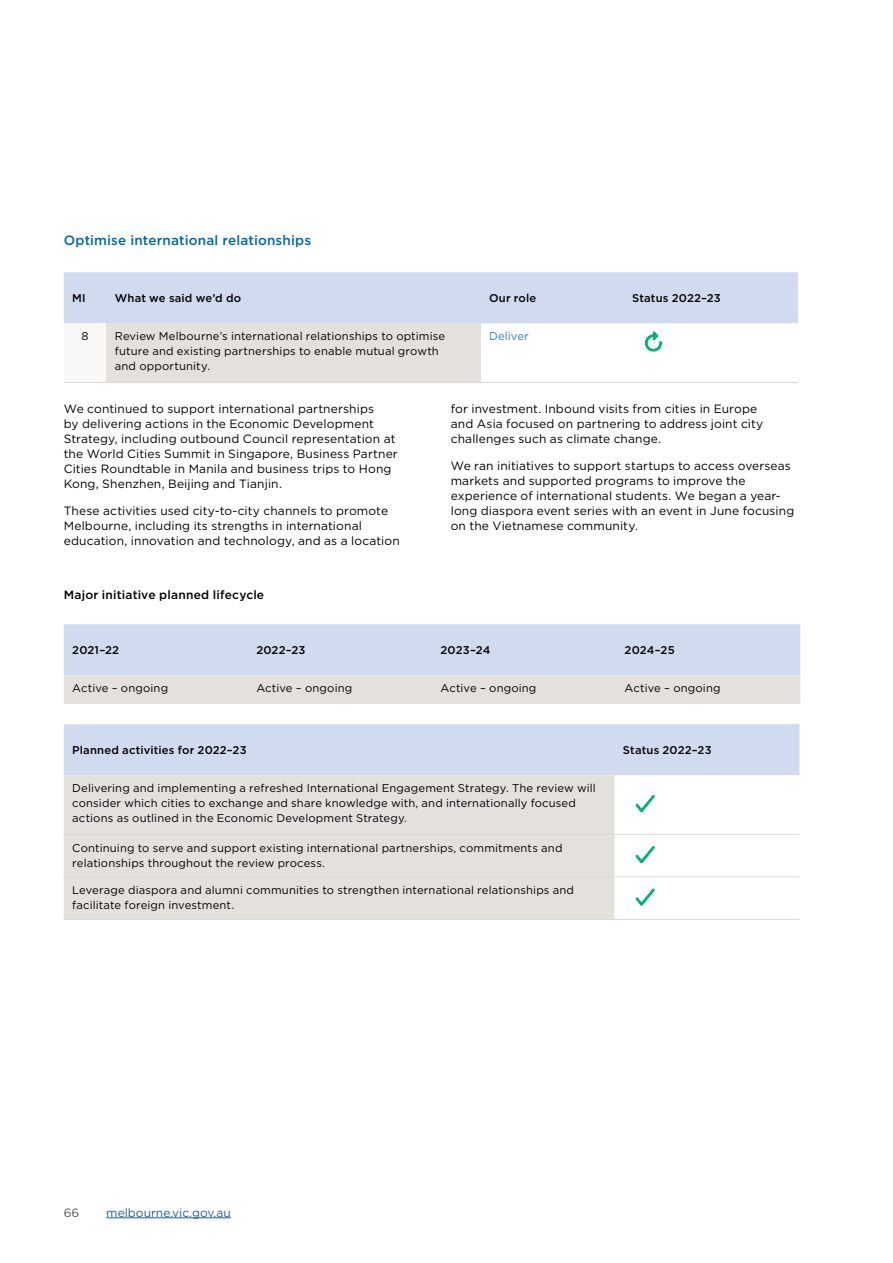
<style>
.page{position:relative;width:893px;height:1263px;background:#fff}
.page>*{position:absolute;margin:0;border:0;box-sizing:border-box;transform-origin:0 0}
.t1{font:500 13.5px "Gotham";letter-spacing:.01em;color:#0066ab}
.t2{font:12px/15px "Gotham";letter-spacing:.01em;color:#000}
.t3{font:500 12px "Gotham";letter-spacing:.015em;color:#000}
.t4{font:12px "Gotham";color:#215e9e}
.t5{font:12px "Gotham";color:#58595b}
.t6{font:11.25px/15px "Gotham";letter-spacing:.01em;color:#000}
.t7{font:500 11.25px "Gotham";letter-spacing:.015em;color:#000}
.t8{font:11.25px "Gotham";letter-spacing:.01em;color:#347bbb}
</style>
<div class="page">
<hr style="left:106px;top:1217px;width:125px;height:1px;background:#215e9e">
<div style="left:64px;top:323px;width:42px;height:59px;background:#f9f8f7"></div>
<div style="left:106px;top:323px;width:374px;height:59px;background:#e4e1dd"></div>
<hr style="left:64px;top:382px;width:42px;height:1px;background:#dbd7d3">
<hr style="left:106px;top:382px;width:374px;height:1px;background:#dbd7d3">
<hr style="left:480px;top:382px;width:144px;height:1px;background:#dbd7d3">
<hr style="left:624px;top:382px;width:174px;height:1px;background:#dbd7d3">
<svg style="left:64px;top:272px;width:734px;height:81px"></svg>
<svg style="left:64px;top:624px;width:736px;height:79px;background:#d7dde9"></svg>
<hr style="left:64px;top:703px;width:184px;height:1px;background:#dbd7d3">
<hr style="left:248px;top:703px;width:184px;height:1px;background:#dbd7d3">
<hr style="left:432px;top:703px;width:184px;height:1px;background:#dbd7d3">
<hr style="left:616px;top:703px;width:184px;height:1px;background:#dbd7d3">
<div style="left:64px;top:724px;width:735px;height:51px;background:#d1dbf0"></div>
<div style="left:64px;top:775px;width:550px;height:144px;background:#e4e1dd"></div>
<hr style="left:614px;top:834px;width:185px;height:1px;background:#dbd7d3">
<hr style="left:614px;top:876px;width:185px;height:1px;background:#dbd7d3">
<hr style="left:614px;top:919px;width:185px;height:1px;background:#dbd7d3">
<hr style="left:64px;top:834px;width:550px;height:1px;background:#dbd7d3">
<hr style="left:64px;top:876px;width:550px;height:1px;background:#dbd7d3">
<hr style="left:64px;top:919px;width:550px;height:1px;background:#dbd7d3">
<svg style="left:635px;top:795px;width:20px;height:18px"></svg>
<svg style="left:635px;top:846px;width:20px;height:18px"></svg>
<svg style="left:635px;top:888px;width:20px;height:18px"></svg>
<p class="t1" style="left:64px;top:231px;width:249px">Optimise international relationships</p>
<p class="t7" style="left:72px;top:291px;width:15px">MI</p>
<p class="t7" style="left:115px;top:291px;width:128px">What we said we’d do</p>
<p class="t7" style="left:489px;top:291px;width:49px">Our role</p>
<p class="t7" style="left:632px;top:291px;width:90px">Status 2022–23</p>
<p class="t6" style="left:81px;top:329px;width:9px">8</p>
<p class="t6" style="left:115px;top:329px;width:332px">Review Melbourne’s international relationships to optimise future and existing partnerships to enable mutual growth and opportunity.</p>
<p class="t8" style="left:489px;top:329px;width:41px">Deliver</p>
<p class="t2" style="left:64px;top:401px;width:336px">We continued to support international partnerships<br>by delivering actions in the Economic Development Strategy, including outbound Council representation at the World Cities Summit in Singapore, Business Partner Cities Roundtable in Manila and business trips to Hong Kong, Shenzhen, Beijing and Tianjin.</p>
<p class="t2" style="left:64px;top:503px;width:337px">These activities used city-to-city channels to promote<br>Melbourne, including its strengths in international education, innovation and technology, and as a location</p>
<p class="t3" style="left:64px;top:586px;width:202px">Major initiative planned lifecycle</p>
<p class="t2" style="left:451px;top:401px;width:314px">for investment. Inbound visits from cities in Europe and Asia focused on partnering to address joint city challenges such as climate change.</p>
<p class="t2" style="left:451px;top:458px;width:345px">We ran initiatives to support startups to access overseas markets and supported programs to improve the experience of international students. We began a year&shy;long diaspora event series with an event in June focusing on the Vietnamese community.</p>
<p class="t7" style="left:72px;top:643px;width:48px">2021–22</p>
<p class="t7" style="left:256px;top:643px;width:51px">2022–23</p>
<p class="t7" style="left:440px;top:643px;width:51px">2023–24</p>
<p class="t7" style="left:625px;top:643px;width:52px">2024–25</p>
<p class="t6" style="left:72px;top:681px;width:97px">Active – ongoing</p>
<p class="t6" style="left:256px;top:681px;width:97px">Active – ongoing</p>
<p class="t6" style="left:440px;top:681px;width:97px">Active – ongoing</p>
<p class="t6" style="left:625px;top:681px;width:97px">Active – ongoing</p>
<p class="t7" style="left:72px;top:743px;width:176px">Planned activities for 2022–23</p>
<p class="t7" style="left:623px;top:743px;width:90px">Status 2022–23</p>
<p class="t6" style="left:72px;top:781px;width:525px">Delivering and implementing a refreshed International Engagement Strategy. The review will consider which cities to exchange and share knowledge with, and internationally focused actions as outlined in the Economic Development Strategy.</p>
<p class="t6" style="left:72px;top:840px;width:492px">Continuing to serve and support existing international partnerships, commitments and relationships throughout the review process.</p>
<p class="t6" style="left:72px;top:883px;width:503px">Leverage diaspora and alumni communities to strengthen international relationships and facilitate foreign investment.</p>
<p class="t5" style="left:64px;top:1205px;width:17px">66</p>
<p class="t4" style="left:106px;top:1205px;width:126px">melbourne.vic.gov.au</p>
</div>
